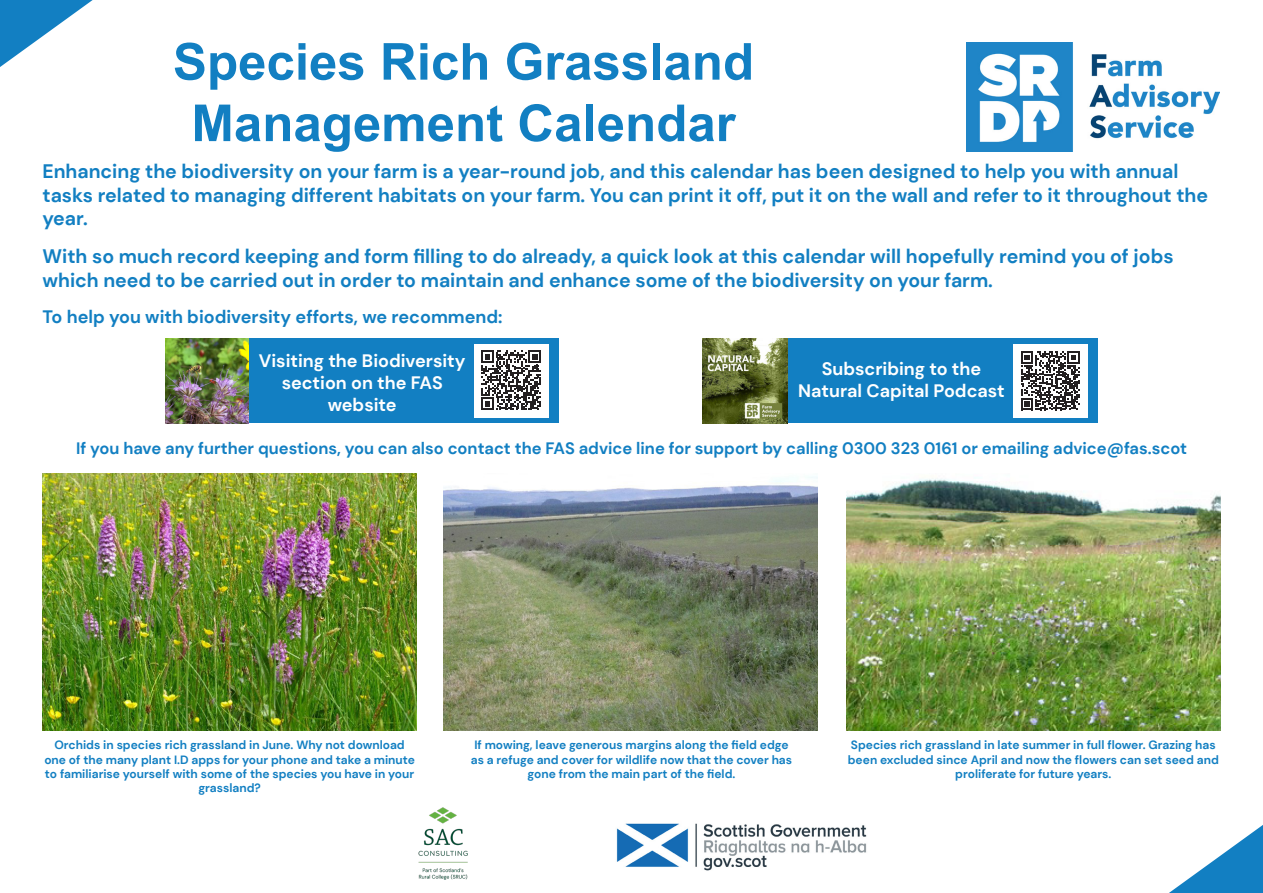
<style>
.page{position:relative;width:1263px;height:893px;background:#fff}
.page>*{position:absolute;margin:0;border:0;box-sizing:border-box;transform-origin:0 0}
.t1{font:700 51px "Arial";color:#127fc2}
.t2{font:700 19.5px/23.4px "DM Sans";color:#127fc2}
.t3{font:700 18px/21.6px "DM Sans";color:#fff;text-align:center}
.t4{font:700 18px "DM Sans";color:#127fc2}
.t5{font:700 16.5px "DM Sans";color:#127fc2}
.t6{font:700 12px/14.4px "DM Sans";color:#127fc2;text-align:center}
</style>
<div class="page">
<img style="left:616px;top:823px;width:251px;height:48px">
<img style="left:418px;top:807px;width:50px;height:73px">
<img style="left:966px;top:43px;width:253px;height:109px">
<svg style="left:1169px;top:825px;width:94px;height:68px"></svg>
<svg style="left:0;top:0;width:93px;height:67px"></svg>
<img style="left:43px;top:473px;width:374px;height:258px">
<div style="left:248px;top:338px;width:311px;height:85px;background:#127fc2"></div>
<div style="left:474px;top:344px;width:74px;height:74px;background:#fff"></div>
<svg style="left:481px;top:350px;width:60px;height:60px"></svg>
<img style="left:165px;top:339px;width:83px;height:84px">
<div style="left:787px;top:338px;width:311px;height:85px;background:#127fc2"></div>
<div style="left:1013px;top:344px;width:74px;height:74px;background:#fff"></div>
<svg style="left:1021px;top:351px;width:59px;height:59px"></svg>
<img style="left:702px;top:338px;width:85px;height:85px">
<img style="left:443px;top:476px;width:374px;height:255px">
<img style="left:846px;top:477px;width:374px;height:254px">
<p class="t1" style="left:173px;top:26px;width:583px">Species Rich Grassland</p>
<p class="t1" style="left:191px;top:87px;width:546px">Management Calendar</p>
<p class="t2" style="left:43px;top:160px;width:1167px">Enhancing the biodiversity on your farm is a year-round job, and this calendar has been designed to help you with annual tasks related to managing different habitats on your farm. You can print it off, put it on the wall and refer to it throughout the year.</p>
<p class="t2" style="left:43px;top:245px;width:1132px">With so much record keeping and form filling to do already, a quick look at this calendar will hopefully remind you of jobs which need to be carried out in order to maintain and enhance some of the biodiversity on your farm.</p>
<p class="t4" style="left:43px;top:306px;width:461px">To help you with biodiversity efforts, we recommend:</p>
<p class="t3" style="left:259px;top:350px;width:208px">Visiting the Biodiversity section on the FAS website</p>
<p class="t3" style="left:798px;top:358px;width:208px">Subscribing to the<br>Natural Capital Podcast</p>
<p class="t5" style="left:76px;top:438px;width:1112px">If you have any further questions, you can also contact the FAS advice line for support by calling 0300 323 0161 or emailing advice@fas.scot</p>
<p class="t6" style="left:44px;top:738px;width:372px">Orchids in species rich grassland in June. Why not download one of the many plant I.D apps for your phone and take a minute to familiarise yourself with some of the species you have in your grassland?</p>
<p class="t6" style="left:471px;top:738px;width:323px">If mowing, leave generous margins along the field edge as a refuge and cover for wildlife now that the cover has gone from the main part of the field.</p>
<p class="t6" style="left:848px;top:738px;width:372px">Species rich grassland in late summer in full flower. Grazing has been excluded since April and now the flowers can set seed and proliferate for future years.</p>
</div>
